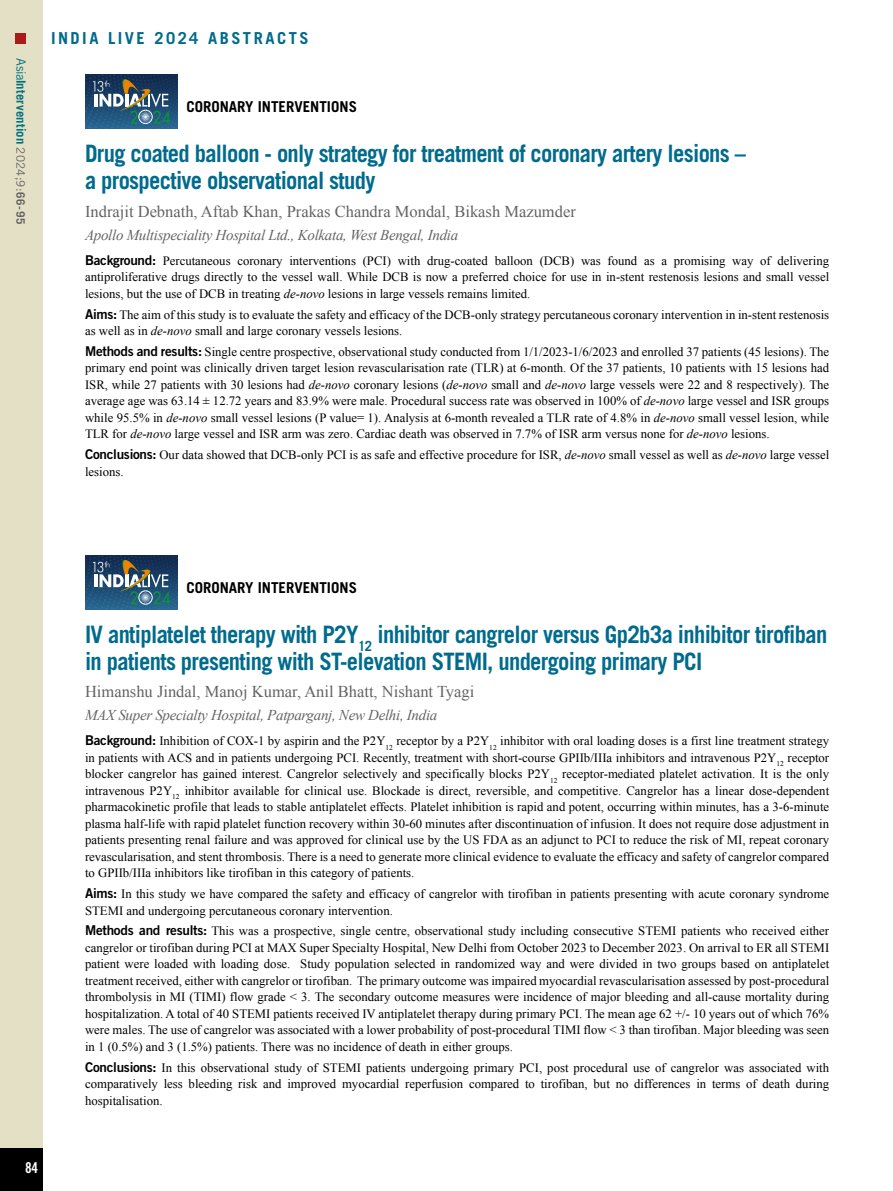
<style>
.page{position:relative;width:893px;height:1191px;background:#fff}
.page>*{position:absolute;margin:0;border:0;box-sizing:border-box;transform-origin:0 0}
.t1{font:700 24px/27px "Trade Gothic LT Std";letter-spacing:-.03em;color:#006b8d;scale:.94 1}
.t2{font:16.5px "Times New Roman";color:#646363}
.t3{font:700 16.5px "Trade Gothic LT Std";letter-spacing:.15em;color:#006b8d}
.t4{font:italic 15px "Times New Roman";letter-spacing:-.02em;color:#646363}
.t5{font:700 15px "Trade Gothic LT Std";color:#000}
.t6{font:15px "Trade Gothic LT Std Bd Cn 20";color:#fff}
.t7{font:12.75px/16.5px "Times New Roman";color:#000;text-align:justify}
.t8{font:700 12.75px "Trade Gothic LT Std";letter-spacing:.005em;color:#00737e}
.s1{font-weight:400}
.s2{font-weight:400;font-size:11.7px;color:#646363}
.s3{font-size:11.7px;color:#646363}
.s4{font-family:"Trade Gothic LT Std Bd 2";font-size:13.5px}
.s5{font-style:italic}
</style>
<div class="page">
<div style="left:0;top:0;width:43px;height:1191px;background:#e4e0c5"></div>
<div style="left:0;top:1148px;width:43px;height:43px;background:#000"></div>
<div style="left:16px;top:34px;width:10px;height:10px;background:#a91b18"></div>
<svg style="left:85px;top:555px;width:93px;height:55px;background:#3d6079"></svg>
<svg style="left:85px;top:75px;width:93px;height:54px;background:#3e617a"></svg>
<p class="t8" style="left:29px;top:58px;width:167px;rotate:90deg"><span class="s1">Asia</span>Intervention <span class="s2">2024;9:</span><span class="s3">66-95</span></p>
<p class="t3" style="left:51px;top:28px;width:259px">INDIA LIVE 2024 ABSTRACTS</p>
<p class="t5" style="left:186px;top:97px;width:172px">CORONARY INTERVENTIONS</p>
<h1 class="t1" style="left:85px;top:140px;width:705px">Drug coated balloon - only strategy for treatment of coronary artery lesions – a prospective observational study</h1>
<p class="t2" style="left:85px;top:200px;width:492px">Indrajit Debnath, Aftab Khan, Prakas Chandra Mondal, Bikash Mazumder</p>
<p class="t4" style="left:85px;top:224px;width:375px">Apollo Multispeciality Hospital Ltd., Kolkata, West Bengal, India</p>
<p class="t7" style="left:85px;top:252px;width:746px"><span class="s4">Background:</span> Percutaneous coronary interventions (PCI) with drug-coated balloon (DCB) was found as a promising way of delivering antiproliferative drugs directly to the vessel wall. While DCB is now a preferred choice for use in in-stent restenosis lesions and small vessel lesions, but the use of DCB in treating <span class="s5">de-novo</span> lesions in large vessels remains limited.</p>
<p class="t7" style="left:85px;top:306px;width:746px"><span class="s4">Aims:</span> The aim of this study is to evaluate the safety and efficacy of the DCB-only strategy percutaneous coronary intervention in in-stent restenosis as well as in <span class="s5">de-novo</span> small and large coronary vessels lesions.</p>
<p class="t7" style="left:85px;top:343px;width:746px"><span class="s4">Methods and results:</span> Single centre prospective, observational study conducted from 1/1/2023-1/6/2023 and enrolled 37 patients (45 lesions). The primary end point was clinically driven target lesion revascularisation rate (TLR) at 6-month. Of the 37 patients, 10 patients with 15 lesions had ISR, while 27 patients with 30 lesions had <span class="s5">de-novo</span> coronary lesions (<span class="s5">de-novo</span> small and <span class="s5">de-novo</span> large vessels were 22 and 8 respectively). The average age was 63.14 ± 12.72 years and 83.9% were male. Procedural success rate was observed in 100% of <span class="s5">de-novo</span> large vessel and ISR groups while 95.5% in <span class="s5">de-novo</span> small vessel lesions (P value= 1). Analysis at 6-month revealed a TLR rate of 4.8% in <span class="s5">de-novo</span> small vessel lesion, while TLR for <span class="s5">de-novo</span> large vessel and ISR arm was zero. Cardiac death was observed in 7.7% of ISR arm versus none for <span class="s5">de-novo</span> lesions.</p>
<p class="t7" style="left:85px;top:446px;width:746px"><span class="s4">Conclusions:</span> Our data showed that DCB-only PCI is as safe and effective procedure for ISR, <span class="s5">de-novo</span> small vessel as well as <span class="s5">de-novo</span> large vessel lesions.</p>
<p class="t6" style="left:25px;top:1158px;width:15px">84</p>
<p class="t5" style="left:186px;top:578px;width:172px">CORONARY INTERVENTIONS</p>
<h1 class="t1" style="left:85px;top:620px;width:791px">IV antiplatelet therapy with P2Y<sub>12</sub> inhibitor cangrelor versus Gp2b3a inhibitor tirofiban in patients presenting with ST-elevation STEMI, undergoing primary PCI</h1>
<p class="t2" style="left:85px;top:680px;width:391px">Himanshu Jindal, Manoj Kumar, Anil Bhatt, Nishant Tyagi</p>
<p class="t4" style="left:85px;top:705px;width:354px">MAX Super Specialty Hospital, Patparganj, New Delhi, India</p>
<p class="t7" style="left:85px;top:732px;width:746px"><span class="s4">Background:</span> Inhibition of COX-1 by aspirin and the P2Y<sub>12</sub> receptor by a P2Y<sub>12</sub> inhibitor with oral loading doses is a first line treatment strategy in patients with ACS and in patients undergoing PCI. Recently, treatment with short-course GPIIb/IIIa inhibitors and intravenous P2Y<sub>12</sub> receptor blocker cangrelor has gained interest. Cangrelor selectively and specifically blocks P2Y<sub>12</sub> receptor-mediated platelet activation. It is the only intravenous P2Y<sub>12</sub> inhibitor available for clinical use. Blockade is direct, reversible, and competitive. Cangrelor has a linear dose-dependent pharmacokinetic profile that leads to stable antiplatelet effects. Platelet inhibition is rapid and potent, occurring within minutes, has a 3-6-minute plasma half-life with rapid platelet function recovery within 30-60 minutes after discontinuation of infusion. It does not require dose adjustment in patients presenting renal failure and was approved for clinical use by the US FDA as an adjunct to PCI to reduce the risk of MI, repeat coronary revascularisation, and stent thrombosis. There is a need to generate more clinical evidence to evaluate the efficacy and safety of cangrelor compared to GPIIb/IIIa inhibitors like tirofiban in this category of patients.</p>
<p class="t7" style="left:85px;top:885px;width:746px"><span class="s4">Aims:</span> In this study we have compared the safety and efficacy of cangrelor with tirofiban in patients presenting with acute coronary syndrome<br>STEMI and undergoing percutaneous coronary intervention.</p>
<p class="t7" style="left:85px;top:922px;width:746px"><span class="s4">Methods and results:</span> This was a prospective, single centre, observational study including consecutive STEMI patients who received either cangrelor or tirofiban during PCI at MAX Super Specialty Hospital, New Delhi from October 2023 to December 2023. On arrival to ER all STEMI patient were loaded with loading dose. Study population selected in randomized way and were divided in two groups based on antiplatelet treatment received, either with cangrelor or tirofiban. The primary outcome was impaired myocardial revascularisation assessed by post-procedural thrombolysis in MI (TIMI) flow grade &lt; 3. The secondary outcome measures were incidence of major bleeding and all-cause mortality during hospitalization. A total of 40 STEMI patients received IV antiplatelet therapy during primary PCI. The mean age 62 +/- 10 years out of which 76% were males. The use of cangrelor was associated with a lower probability of post-procedural TIMI flow &lt; 3 than tirofiban. Major bleeding was seen in 1 (0.5%) and 3 (1.5%) patients. There was no incidence of death in either groups.</p>
<p class="t7" style="left:85px;top:1059px;width:746px"><span class="s4">Conclusions:</span> In this observational study of STEMI patients undergoing primary PCI, post procedural use of cangrelor was associated with comparatively less bleeding risk and improved myocardial reperfusion compared to tirofiban, but no differences in terms of death during hospitalisation.</p>
</div>
